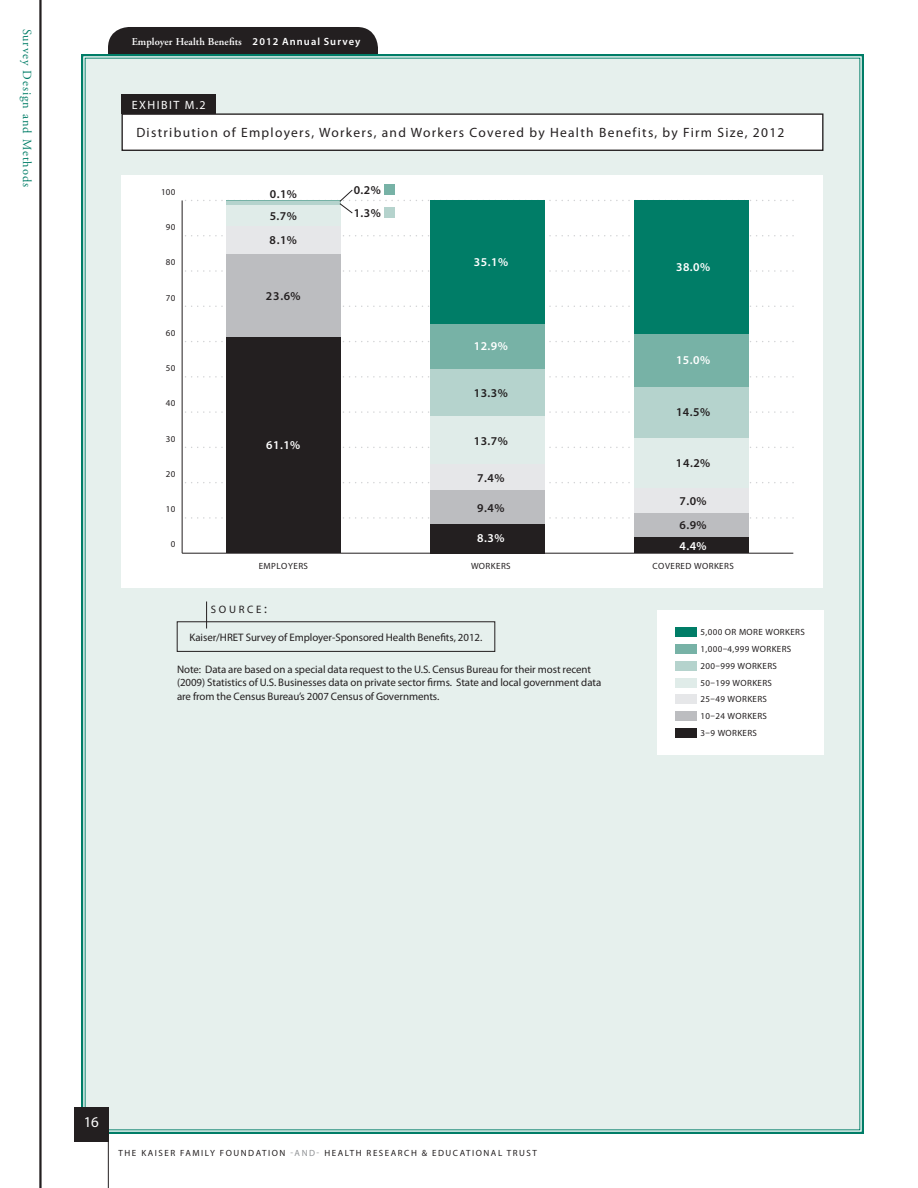
<style>
.page{position:relative;width:918px;height:1188px;background:#fff}
.page>*{position:absolute;margin:0;border:0;box-sizing:border-box;transform-origin:0 0}
.t1{font:15px "Myriad Pro";color:#fff}
._11_-_Exhibit_Box_He{font:13.5px "Myriad Pro";letter-spacing:.095em;color:#231f20}
.t2{font:12.3px "Adobe Garamond Pro";letter-spacing:.075em;color:#007d67}
.t3{font:600 12px/24.5px "Myriad Pro";letter-spacing:.04em;color:#231f20}
.t4{font:600 12px "Myriad Pro";letter-spacing:.04em;color:#fff}
._10_-_Exhibit_No{font:12px "Myriad Pro";letter-spacing:.12em;color:#fff}
._04_-_Note_Source{font:10.8px/13.5px "Myriad Pro";letter-spacing:-.005em;color:#231f20}
.t5{font:10.8px "Myriad Pro Regular SC800";letter-spacing:.25em;color:#231f20}
.t6{font:600 10.5px "Adobe Garamond Pro";letter-spacing:.01em;color:#fff}
.t7{font:9px/16.8px "Myriad Pro";letter-spacing:.04em;color:#231f20}
.t8{font:9px "Myriad Pro";letter-spacing:.17em;color:#231f20}
.s1{font-family:"Myriad Pro"}
.s2{font-size:13.5px}
.s3{color:#919396}
</style>
<div class="page">
<hr style="left:39px;top:0;width:3px;height:1188px;background:#231f20">
<div style="left:108px;top:27px;width:270px;height:47px;background:#231f20;border-radius:21px"></div>
<div style="left:81px;top:54px;width:783px;height:1080px;background:#e6f0ed"></div>
<div style="left:74px;top:1107px;width:35px;height:34px;background:#231f20"></div>
<hr style="left:108px;top:1107px;width:1px;height:81px;background:#231f20">
<div style="left:122px;top:94px;width:94px;height:20px;background:#231f20"></div>
<div style="left:122px;top:114px;width:701px;height:36px;background:#fff"></div>
<div style="left:121px;top:113px;width:702px;height:38px;border:1px solid #231f20"></div>
<div style="left:122px;top:176px;width:702px;height:412px;background:#fff"></div>
<hr style="left:182px;top:200px;width:1px;height:353px;background:#231f20">
<svg style="left:191px;top:517px;width:603px;height:2px"></svg>
<svg style="left:191px;top:482px;width:603px;height:1px"></svg>
<svg style="left:191px;top:447px;width:603px;height:1px"></svg>
<svg style="left:191px;top:411px;width:603px;height:2px"></svg>
<svg style="left:191px;top:376px;width:603px;height:2px"></svg>
<svg style="left:191px;top:341px;width:603px;height:1px"></svg>
<svg style="left:191px;top:306px;width:603px;height:1px"></svg>
<svg style="left:191px;top:270px;width:603px;height:2px"></svg>
<svg style="left:191px;top:235px;width:603px;height:1px"></svg>
<div style="left:431px;top:200px;width:114px;height:124px;background:#007d67"></div>
<div style="left:634px;top:200px;width:115px;height:134px;background:#007d67"></div>
<div style="left:431px;top:324px;width:114px;height:45px;background:#77b2a6"></div>
<div style="left:634px;top:334px;width:115px;height:53px;background:#77b2a6"></div>
<div style="left:431px;top:369px;width:114px;height:47px;background:#b5d3cd"></div>
<div style="left:634px;top:387px;width:115px;height:52px;background:#b5d3cd"></div>
<div style="left:227px;top:206px;width:114px;height:20px;background:#e0ece9"></div>
<div style="left:431px;top:416px;width:114px;height:49px;background:#e0ece9"></div>
<div style="left:634px;top:439px;width:115px;height:50px;background:#e0ece9"></div>
<div style="left:227px;top:226px;width:114px;height:28px;background:#e6e7e9"></div>
<div style="left:431px;top:465px;width:114px;height:26px;background:#e6e7e9"></div>
<div style="left:634px;top:489px;width:115px;height:24px;background:#e6e7e9"></div>
<div style="left:227px;top:254px;width:114px;height:84px;background:#bcbdc0"></div>
<div style="left:431px;top:491px;width:114px;height:33px;background:#bcbdc0"></div>
<div style="left:634px;top:513px;width:115px;height:25px;background:#bcbdc0"></div>
<div style="left:227px;top:338px;width:114px;height:215px;background:#231f20"></div>
<div style="left:431px;top:524px;width:114px;height:29px;background:#231f20"></div>
<div style="left:634px;top:538px;width:115px;height:15px;background:#231f20"></div>
<hr style="left:182px;top:553px;width:611px;height:1px;background:#231f20">
<div style="left:657px;top:610px;width:167px;height:145px;background:#fff"></div>
<svg style="left:191px;top:189px;width:603px;height:25px"></svg>
<div style="left:675px;top:728px;width:21px;height:9px;background:#231f20"></div>
<div style="left:675px;top:711px;width:21px;height:9px;background:#bcbdc0"></div>
<div style="left:675px;top:694px;width:21px;height:9px;background:#e6e7e9"></div>
<div style="left:675px;top:678px;width:21px;height:9px;background:#e0ece9"></div>
<div style="left:675px;top:661px;width:21px;height:9px;background:#b5d3cd"></div>
<div style="left:675px;top:644px;width:21px;height:9px;background:#77b2a6"></div>
<div style="left:675px;top:627px;width:21px;height:9px;background:#007d67"></div>
<div style="left:384px;top:185px;width:10px;height:10px;background:#77b2a6"></div>
<div style="left:384px;top:208px;width:10px;height:10px;background:#b5d3cd"></div>
<div style="left:177px;top:622px;width:318px;height:30px;border:1px solid #231f20"></div>
<svg style="left:206px;top:602px;width:1px;height:26px"></svg>
<p class="t2" style="left:34px;top:28px;width:160px;rotate:90deg">Survey Design and Methods</p>
<p class="t6" style="left:132px;top:36px;width:230px">Employer Health Benefits <span class="s1">2012 Annual Survey</span></p>
<p class="_10_-_Exhibit_No" style="left:132px;top:97px;width:75px">EXHIBIT M.2</p>
<p class="_11_-_Exhibit_Box_He" style="left:136px;top:124px;width:650px">Distribution of Employers, Workers, and Workers Covered by Health Benefits, by Firm Size, 2012</p>
<p class="t3" style="left:354px;top:177px;width:29px">0.2%</p>
<p class="t7" style="left:161px;top:183px;width:16px">100</p>
<p class="t3" style="left:270px;top:181px;width:29px">0.1%</p>
<p class="t7" style="left:166px;top:218px;width:11px">90</p>
<p class="t7" style="left:166px;top:254px;width:11px">80</p>
<p class="t7" style="left:166px;top:289px;width:11px">70</p>
<p class="t7" style="left:166px;top:324px;width:11px">60</p>
<p class="t7" style="left:166px;top:360px;width:11px">50</p>
<p class="t7" style="left:166px;top:395px;width:11px">40</p>
<p class="t7" style="left:166px;top:430px;width:11px">30</p>
<p class="t7" style="left:166px;top:465px;width:11px">20</p>
<p class="t7" style="left:166px;top:501px;width:11px">10</p>
<p class="t7" style="left:171px;top:536px;width:6px">0</p>
<p class="t3" style="left:270px;top:204px;width:29px">5.7%</p>
<p class="t3" style="left:354px;top:200px;width:29px">1.3%</p>
<p class="t3" style="left:270px;top:227px;width:29px">8.1%</p>
<p class="t3" style="left:266px;top:283px;width:36px">23.6%</p>
<p class="t4" style="left:266px;top:437px;width:36px">61.1%</p>
<p class="t4" style="left:474px;top:254px;width:36px">35.1%</p>
<p class="t4" style="left:474px;top:338px;width:36px">12.9%</p>
<p class="t3" style="left:474px;top:380px;width:36px">13.3%</p>
<p class="t3" style="left:474px;top:428px;width:36px">13.7%</p>
<p class="t4" style="left:676px;top:259px;width:36px">38.0%</p>
<p class="t4" style="left:676px;top:352px;width:36px">15.0%</p>
<p class="t3" style="left:676px;top:400px;width:36px">14.5%</p>
<p class="t3" style="left:676px;top:450px;width:36px">14.2%</p>
<p class="t3" style="left:477px;top:465px;width:29px">7.4%</p>
<p class="t3" style="left:477px;top:495px;width:29px">9.4%</p>
<p class="t3" style="left:680px;top:488px;width:29px">7.0%<br>6.9%</p>
<p class="t4" style="left:477px;top:531px;width:29px">8.3%</p>
<p class="t4" style="left:679px;top:538px;width:29px">4.4%</p>
<p class="t7" style="left:259px;top:558px;width:51px">EMPLOYERS</p>
<p class="t7" style="left:471px;top:558px;width:41px">WORKERS</p>
<p class="t7" style="left:652px;top:558px;width:83px">COVERED WORKERS</p>
<p class="t5" style="left:211px;top:603px;width:58px">SOURCE<span class="s2">:</span></p>
<p class="_04_-_Note_Source" style="left:189px;top:630px;width:294px">Kaiser/HRET Survey of Employer-Sponsored Health Benefits, 2012.</p>
<p class="_04_-_Note_Source" style="left:177px;top:662px;width:426px">Note: Data are based on a special data request to the U.S. Census Bureau for their most recent (2009) Statistics of U.S. Businesses data on private sector firms. State and local government data are from the Census Bureau’s 2007 Census of Governments.</p>
<p class="t7" style="left:701px;top:623px;width:106px">5,000 OR MORE WORKERS<br>1,000–4,999 WORKERS<br>200–999 WORKERS<br>50–199 WORKERS<br>25–49 WORKERS<br>10–24 WORKERS<br>3–9 WORKERS</p>
<p class="t1" style="left:84px;top:1113px;width:17px">16</p>
<p class="t8" style="left:119px;top:1147px;width:420px">THE KAISER FAMILY FOUNDATION <span class="s3">-AND-</span> HEALTH RESEARCH &amp; EDUCATIONAL TRUST</p>
</div>
